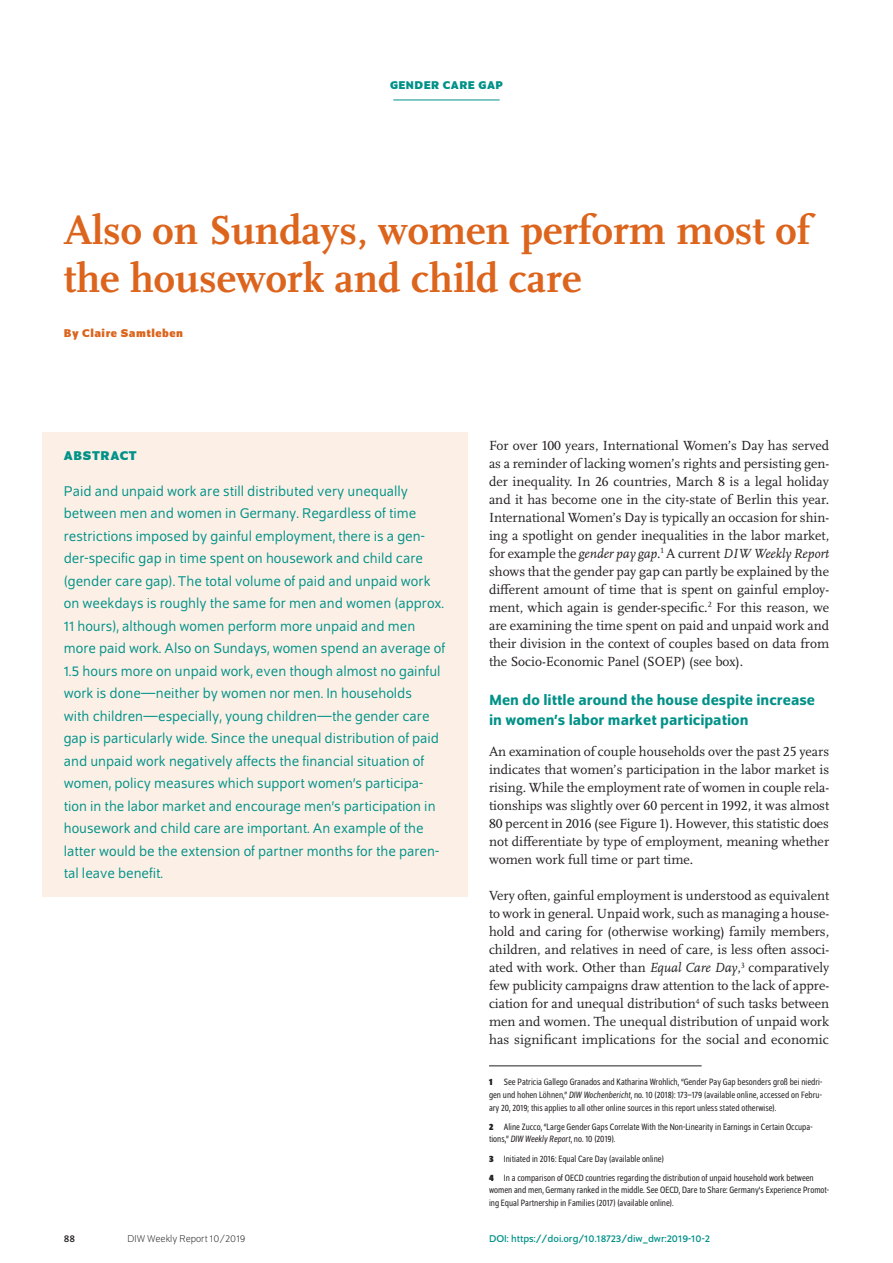
<style>
.page{position:relative;width:893px;height:1263px;background:#fff}
.page>*{position:absolute;margin:0;border:0;box-sizing:border-box;transform-origin:0 0}
.t1{font:700 42px/48px "Scala Pro";color:#dc641c}
.t2{font:500 15.75px/19.5px "Schumpeter";color:#009188}
.t3{font:15px/22.5px "Schumpeter Blond";color:#009188}
.t4{font:13.8px/18px "Scala Pro";color:#231f20;text-align:justify}
.t5{font:700 13.5px "Schumpeter";letter-spacing:.05em;color:#009188}
.t6{font:700 12px "Schumpeter";letter-spacing:.04em;color:#dc641c}
.t7{font:700 12px "Schumpeter";letter-spacing:.04em;color:#009188}
.t8{font:10.5px "Schumpeter";color:#009188}
.t9{font:300 10.5px "Schumpeter";color:#231f20}
.t10{font:10.5px "Schumpeter";color:#231f20}
.t11{font:semi-condensed 9.75px/12.8px "Schumpeter Blond";color:#231f20}
.s1{font-style:italic}
.s2{font-family:"Schumpeter";font-weight:700}
</style>
<div class="page">
<hr style="left:393px;top:100px;width:107px;height:1px;background:#009188">
<div style="left:43px;top:432px;width:425px;height:464px;background:#fcf0e6"></div>
<hr style="left:489px;top:1065px;width:213px;height:1px;background:#231f20">
<p class="t7" style="left:390px;top:79px;width:114px">GENDER CARE GAP</p>
<h1 class="t1" style="left:64px;top:203px;width:748px">Also on Sundays, women perform most of the housework and child care</h1>
<p class="t6" style="left:64px;top:326px;width:121px">By Claire Samtleben</p>
<p class="t5" style="left:64px;top:448px;width:75px">ABSTRACT</p>
<p class="t3" style="left:64px;top:480px;width:383px">Paid and unpaid work are still distributed very unequally between men and women in Germany. Regardless of time restrictions imposed by gainful employment, there is a gen&shy;der-specific gap in time spent on housework and child care (gender care gap). The total volume of paid and unpaid work on weekdays is roughly the same for men and women (approx.<br>11 hours), although women perform more unpaid and men more paid work. Also on Sundays, women spend an average of 1.5 hours more on unpaid work, even though almost no gainful work is done—neither by women nor men. In households<br>with children—especially, young children—the gender care gap is particularly wide. Since the unequal distribution of paid and unpaid work negatively affects the financial situation of women, policy measures which support women’s participa&shy;tion in the labor market and encourage men’s participation in housework and child care are important. An example of the latter would be the extension of partner months for the paren&shy;tal leave benefit.</p>
<p class="t10" style="left:64px;top:1233px;width:13px">88</p>
<p class="t9" style="left:128px;top:1234px;width:120px">DIW Weekly Report 10/2019</p>
<p class="t4" style="left:489px;top:436px;width:342px">For over 100 years, International Women’s Day has served as a reminder of lacking women’s rights and persisting gen&shy;der inequality. In 26 countries, March 8 is a legal holiday and it has become one in the city-state of Berlin this year.<br>International Women’s Day is typically an occasion for shin&shy;ing a spotlight on gender inequalities in the labor market, for example the <span class="s1">gender pay gap</span>.<sup>1</sup> A current <span class="s1">DIW Weekly Report </span>shows that the gender pay gap can partly be explained by the different amount of time that is spent on gainful employ&shy;ment, which again is gender-specific.<sup>2</sup> For this reason, we are examining the time spent on paid and unpaid work and their division in the context of couples based on data from the Socio-Economic Panel (SOEP) (see box).</p>
<p class="t2" style="left:489px;top:690px;width:328px">Men do little around the house despite increase in women’s labor market participation</p>
<p class="t4" style="left:489px;top:742px;width:342px">An examination of couple households over the past 25 years indicates that women’s participation in the labor market is rising. While the employment rate of women in couple rela&shy;tionships was slightly over 60 percent in 1992, it was almost 80 percent in 2016 (see Figure 1). However, this statistic does not differentiate by type of employment, meaning whether women work full time or part time.</p>
<p class="t4" style="left:489px;top:886px;width:342px">Very often, gainful employment is understood as equivalent to work in general. Unpaid work, such as managing a house&shy;hold and caring for (otherwise working) family members, children, and relatives in need of care, is less often associ&shy;ated with work. Other than <span class="s1">Equal Care Day</span>,<sup>3</sup> comparatively few publicity campaigns draw attention to the lack of appre&shy;ciation for and unequal distribution<sup>4</sup> of such tasks between men and women. The unequal distribution of unpaid work has significant implications for the social and economic</p>
<p class="t11" style="left:489px;top:1076px;width:335px;text-align:justify"><span class="s2">1</span> See Patricia Gallego Granados and Katharina Wrohlich, “Gender Pay Gap besonders groß bei niedri&shy;gen und hohen Löhnen,” <span class="s1">DIW Wochenbericht</span>, no. 10 (2018): 173–179 (available online, accessed on Febru&shy;ary 20, 2019; this applies to all other online sources in this report unless stated otherwise).</p>
<p class="t11" style="left:489px;top:1120px;width:325px"><span class="s2">2</span> Aline Zucco, “Large Gender Gaps Correlate With the Non-Linearity in Earnings in Certain Occupa&shy;tions,” <span class="s1">DIW Weekly Report</span>, no. 10 (2019).</p>
<p class="t11" style="left:489px;top:1149px;width:326px;line-height:19.2px"><span class="s2">3</span> Initiated in 2016: Equal Care Day (available online)<br><span class="s2">4</span> In a comparison of OECD countries regarding the distribution of unpaid household work between</p>
<p class="t11" style="left:489px;top:1184px;width:342px">women and men, Germany ranked in the middle. See OECD, Dare to Share: Germany's Experience Promot&shy;ing Equal Partnership in Families (2017) (available online).</p>
<p class="t8" style="left:489px;top:1233px;width:223px">DOI: https://doi.org/10.18723/diw_dwr:2019-10-2</p>
</div>
